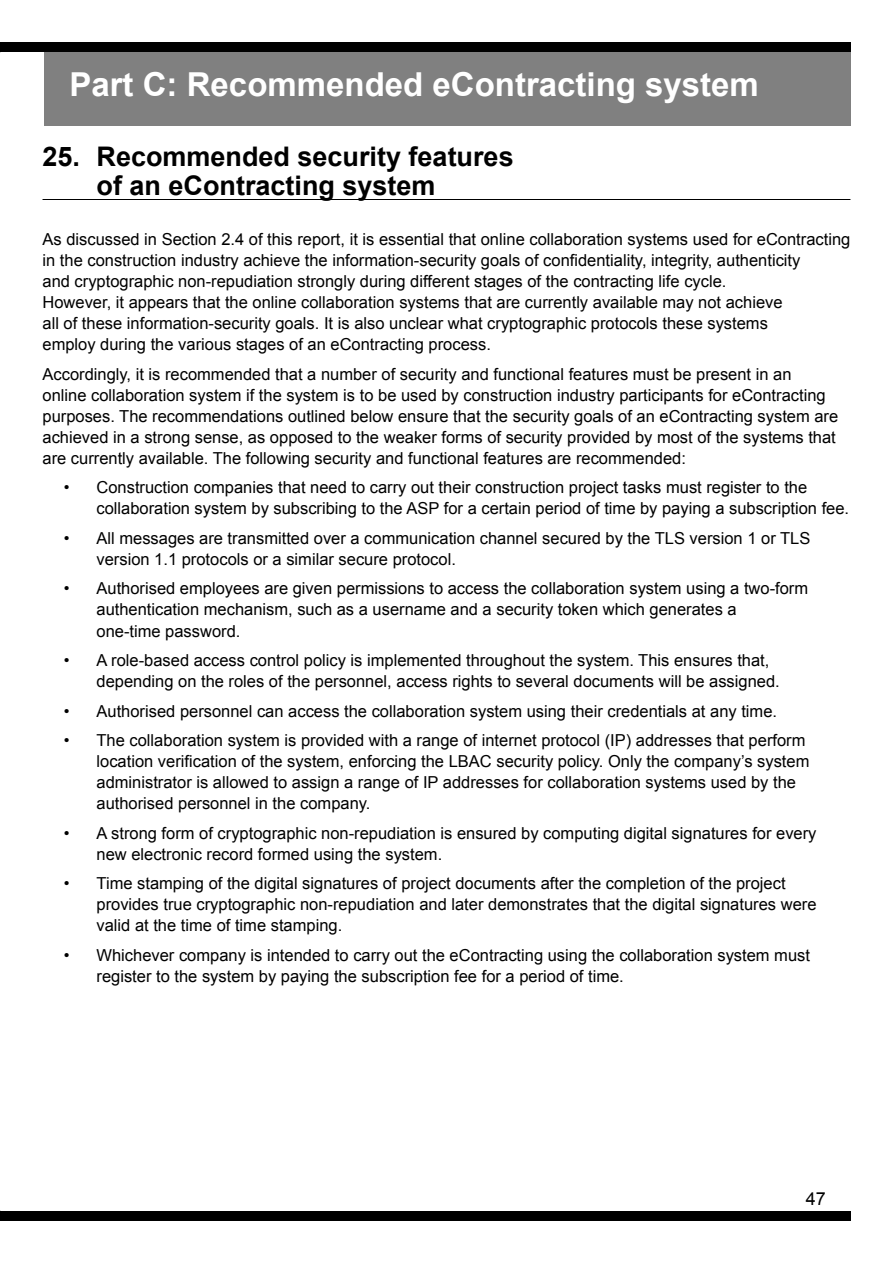
<style>
.page{position:relative;width:893px;height:1263px;background:#fff}
.page>*{position:absolute;margin:0;border:0;box-sizing:border-box;transform-origin:0 0}
.t1{font:700 33px "Arial";color:#fff}
.t2{font:700 27px/28.5px "Arial";color:#000}
.t3{font:18px "Arial";color:#000}
.t4{font:16.5px/21px "Arial";color:#000}
</style>
<div class="page">
<div style="left:0;top:43px;width:850px;height:9px;background:#000"></div>
<div style="left:0;top:1211px;width:850px;height:9px;background:#000"></div>
<hr style="left:43px;top:199px;width:807px;height:1px;background:#000">
<div style="left:44px;top:52px;width:806px;height:74px;background:#808080"></div>
<h1 class="t1" style="left:69px;top:66px;width:691px">Part C: Recommended eContracting system</h1>
<h2 class="t2" style="left:97px;top:143px;width:419px;text-indent:-54px">25. Recommended security features of an eContracting system</h2>
<p class="t4" style="left:43px;top:229px;width:809px">As discussed in Section 2.4 of this report, it is essential that online collaboration systems used for eContracting in the construction industry achieve the information-security goals of confidentiality, integrity, authenticity<br>and cryptographic non-repudiation strongly during different stages of the contracting life cycle.<br>However, it appears that the online collaboration systems that are currently available may not achieve<br>all of these information-security goals. It is also unclear what cryptographic protocols these systems<br>employ during the various stages of an eContracting process.</p>
<p class="t4" style="left:43px;top:364px;width:797px">Accordingly, it is recommended that a number of security and functional features must be present in an online collaboration system if the system is to be used by construction industry participants for eContracting purposes. The recommendations outlined below ensure that the security goals of an eContracting system are achieved in a strong sense, as opposed to the weaker forms of security provided by most of the systems that are currently available. The following security and functional features are recommended:</p>
<p class="t4" style="left:97px;top:477px;width:754px;text-indent:-33px">• Construction companies that need to carry out their construction project tasks must register to the collaboration system by subscribing to the ASP for a certain period of time by paying a subscription fee.</p>
<p class="t4" style="left:97px;top:528px;width:715px;text-indent:-33px">• All messages are transmitted over a communication channel secured by the TLS version 1 or TLS version 1.1 protocols or a similar secure protocol.</p>
<p class="t4" style="left:97px;top:578px;width:713px;text-indent:-33px">• Authorised employees are given permissions to access the collaboration system using a two-form authentication mechanism, such as a username and a security token which generates a<br>one-time password.</p>
<p class="t4" style="left:97px;top:650px;width:685px;text-indent:-33px">• A role-based access control policy is implemented throughout the system. This ensures that, depending on the roles of the personnel, access rights to several documents will be assigned.</p>
<p class="t4" style="left:64px;top:700px;width:715px">• Authorised personnel can access the collaboration system using their credentials at any time.</p>
<p class="t4" style="left:97px;top:730px;width:714px;text-indent:-33px">• The collaboration system is provided with a range of internet protocol (IP) addresses that perform location verification of the system, enforcing the LBAC security policy. Only the company’s system administrator is allowed to assign a range of IP addresses for collaboration systems used by the authorised personnel in the company.</p>
<p class="t4" style="left:97px;top:822px;width:721px;text-indent:-33px">• A strong form of cryptographic non-repudiation is ensured by computing digital signatures for every new electronic record formed using the system.</p>
<p class="t4" style="left:97px;top:873px;width:721px;text-indent:-33px">• Time stamping of the digital signatures of project documents after the completion of the project provides true cryptographic non-repudiation and later demonstrates that the digital signatures were valid at the time of time stamping.</p>
<p class="t4" style="left:97px;top:944px;width:715px;text-indent:-33px">• Whichever company is intended to carry out the eContracting using the collaboration system must register to the system by paying the subscription fee for a period of time.</p>
<p class="t3" style="left:806px;top:1189px;width:22px">47</p>
</div>
